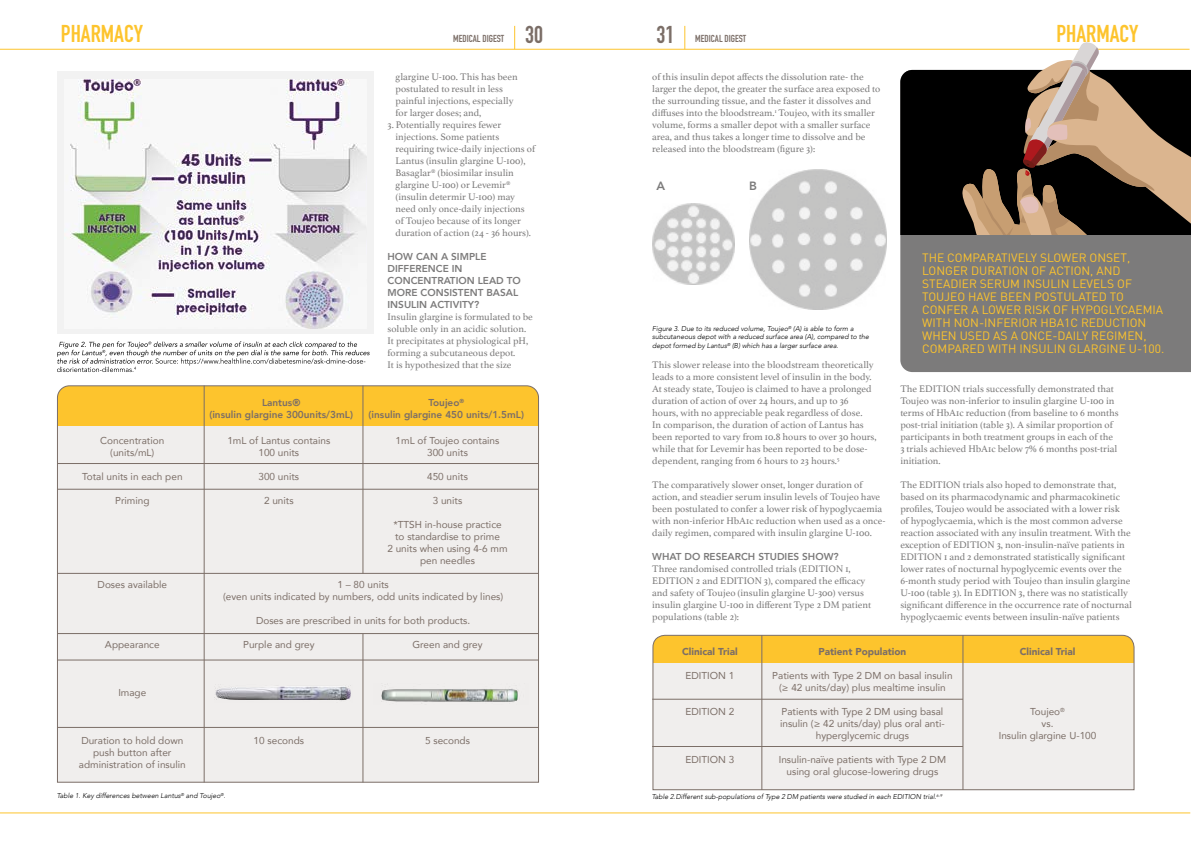
<style>
.page{position:relative;width:1191px;height:842px;background:#fff}
.page>*{position:absolute;margin:0;border:0;box-sizing:border-box;transform-origin:0 0}
.t1{font:700 24px "DIN Condensed";color:#fdc42d}
.t2{font:700 24px "DIN Condensed";color:#7b6e67}
.t3{font:12px/13px "DIN";color:#fdc42d}
.t4{font:800 12px "Avenir";color:#7c7b7b}
.t5{font:10px/12px "Athelas";color:#7c7b7b}
.t6{font:10px/12px "Avenir";color:#7b6e67;text-align:center}
.t7{font:800 10px/12px "Avenir";color:#7c7b7b}
.t8{font:800 10px/12px "Avenir";color:#7b6e67;text-align:center}
.t9{font:900 10px "Avenir";color:#7b6e67}
.t10{font:700 10px "DIN Condensed";color:#7b6e67}
.t11{font:italic 300 7px/8.4px "Avenir";color:#000}
</style>
<div class="page">
<div style="left:57px;top:71px;width:316px;height:263px;background:#f2f2f2"></div>
<img style="left:66px;top:79px;width:297px;height:250px">
<svg style="left:57px;top:341px;width:313px;height:31px"></svg>
<svg style="left:514px;top:26px;width:1px;height:23px"></svg>
<hr style="left:0;top:49px;width:1189px;height:1px;background:#fdc42d">
<hr style="left:0;top:813px;width:1190px;height:1px;background:#fdc42d">
<svg style="left:57px;top:385px;width:482px;height:398px"></svg>
<hr style="left:204px;top:386px;width:1px;height:396px;background:#7b6e67">
<hr style="left:363px;top:386px;width:1px;height:188px;background:#7b6e67">
<hr style="left:57px;top:463px;width:482px;height:1px;background:#7b6e67">
<hr style="left:57px;top:489px;width:482px;height:1px;background:#7b6e67">
<hr style="left:57px;top:573px;width:482px;height:1px;background:#7b6e67">
<hr style="left:57px;top:633px;width:482px;height:1px;background:#7b6e67">
<hr style="left:57px;top:660px;width:482px;height:1px;background:#7b6e67">
<hr style="left:57px;top:727px;width:482px;height:1px;background:#7b6e67">
<hr style="left:363px;top:634px;width:1px;height:148px;background:#7b6e67">
<img style="left:215px;top:685px;width:137px;height:18px">
<img style="left:374px;top:683px;width:155px;height:21px">
<svg style="left:652px;top:635px;width:482px;height:155px"></svg>
<svg style="left:684px;top:26px;width:1px;height:23px"></svg>
<img style="left:652px;top:204px;width:82px;height:80px">
<img style="left:749px;top:170px;width:137px;height:139px">
<hr style="left:761px;top:635px;width:1px;height:155px;background:#7b6e67">
<hr style="left:962px;top:635px;width:1px;height:155px;background:#7b6e67">
<hr style="left:652px;top:699px;width:311px;height:1px;background:#7b6e67">
<hr style="left:652px;top:746px;width:311px;height:1px;background:#7b6e67">
<div style="left:900px;top:234px;width:291px;height:138px;background:#7c7b7b"></div>
<div style="left:900px;top:70px;width:291px;height:164px;background:#000"></div>
<svg style="left:961px;top:42px;width:230px;height:192px"></svg>
<h1 class="t1" style="left:61px;top:17px;width:84px">PHARMACY</h1>
<p class="t10" style="left:453px;top:32px;width:52px">MEDICAL DIGEST</p>
<h1 class="t2" style="left:525px;top:18px;width:19px">30</h1>
<p class="t5" style="left:395px;top:70px;width:124px">glargine U-100. This has been postulated to result in less painful injections, especially for larger doses; and,</p>
<p class="t5" style="left:395px;top:118px;width:141px;text-indent:-8px">3. Potentially requires fewer injections. Some patients requiring twice-daily injections of<br>Lantus (insulin glargine U-100),<br>Basaglar® (biosimilar insulin glargine U-100) or Levemir® (insulin determir U-100) may need only once-daily injections of Toujeo because of its longer duration of action (24 - 36 hours).</p>
<p class="t7" style="left:387px;top:250px;width:135px">HOW CAN A SIMPLE<br>DIFFERENCE IN<br>CONCENTRATION LEAD TO<br>MORE CONSISTENT BASAL<br>INSULIN ACTIVITY?</p>
<p class="t5" style="left:387px;top:310px;width:147px">Insulin glargine is formulated to be soluble only in an acidic solution.<br>It precipitates at physiological pH, forming a subcutaneous depot.<br>It is hypothesized that the size</p>
<p class="t6" style="left:100px;top:434px;width:66px">Concentration (units/mL)</p>
<p class="t6" style="left:82px;top:470px;width:102px">Total units in each pen</p>
<p class="t6" style="left:115px;top:494px;width:36px">Priming</p>
<p class="t6" style="left:98px;top:578px;width:71px">Doses available</p>
<p class="t6" style="left:105px;top:638px;width:56px">Appearance</p>
<p class="t6" style="left:118px;top:686px;width:29px">Image</p>
<p class="t6" style="left:79px;top:734px;width:108px">Duration to hold down push button after administration of insulin</p>
<p class="t8" style="left:209px;top:397px;width:145px">Lantus®<br>(insulin glargine 300units/3mL)</p>
<p class="t8" style="left:368px;top:397px;width:157px">Toujeo<sup>®<br></sup>(insulin glargine 450 units/1.5mL)</p>
<p class="t6" style="left:227px;top:434px;width:104px">1mL of Lantus contains<br>100 units</p>
<p class="t6" style="left:258px;top:470px;width:42px">300 units</p>
<p class="t6" style="left:264px;top:494px;width:31px">2 units</p>
<p class="t6" style="left:396px;top:434px;width:105px">1mL of Toujeo contains<br>300 units</p>
<p class="t6" style="left:427px;top:470px;width:42px">450 units</p>
<p class="t6" style="left:433px;top:494px;width:31px">3 units</p>
<p class="t6" style="left:387px;top:518px;width:122px">*TTSH in-house practice to standardise to prime<br>2 units when using 4-6 mm pen needles</p>
<p class="t6" style="left:223px;top:579px;width:282px">1 – 80 units<br>(even units indicated by numbers, odd units indicated by lines)</p>
<p class="t6" style="left:256px;top:615px;width:216px">Doses are prescribed in units for both products.</p>
<p class="t6" style="left:243px;top:638px;width:73px">Purple and grey</p>
<p class="t6" style="left:254px;top:734px;width:52px">10 seconds</p>
<p class="t6" style="left:412px;top:638px;width:72px">Green and grey</p>
<p class="t6" style="left:425px;top:734px;width:46px">5 seconds</p>
<p class="t11" style="left:57px;top:791px;width:170px">Table 1. Key differences between Lantus<sup>®</sup> and Toujeo<sup>®</sup>.</p>
<h1 class="t2" style="left:656px;top:18px;width:19px">31</h1>
<p class="t10" style="left:695px;top:32px;width:52px">MEDICAL DIGEST</p>
<h1 class="t1" style="left:1056px;top:17px;width:84px">PHARMACY</h1>
<p class="t5" style="left:652px;top:71px;width:230px">of this insulin depot affects the dissolution rate- the larger the depot, the greater the surface area exposed to the surrounding tissue, and the faster it dissolves and diffuses into the bloodstream.<sup>1</sup> Toujeo, with its smaller volume, forms a smaller depot with a smaller surface area, and thus takes a longer time to dissolve and be released into the bloodstream (figure 3):</p>
<p class="t4" style="left:656px;top:177px;width:10px">A</p>
<p class="t4" style="left:749px;top:177px;width:9px">B</p>
<p class="t11" style="left:652px;top:324px;width:218px">Figure 3. Due to its reduced volume, Toujeo<sup>®</sup> (A) is able to form a subcutaneous depot with a reduced surface area (A), compared to the depot formed by Lantus<sup>®</sup> (B) which has a larger surface area.</p>
<p class="t5" style="left:652px;top:359px;width:226px">This slower release into the bloodstream theoretically leads to a more consistent level of insulin in the body.<br>At steady state, Toujeo is claimed to have a prolonged duration of action of over 24 hours, and up to 36 hours, with no appreciable peak regardless of dose.<br>In comparison, the duration of action of Lantus has been reported to vary from 10.8 hours to over 30 hours, while that for Levemir has been reported to be dose&shy;dependent, ranging from 6 hours to 23 hours.<sup>5</sup></p>
<p class="t5" style="left:652px;top:479px;width:235px">The comparatively slower onset, longer duration of action, and steadier serum insulin levels of Toujeo have been postulated to confer a lower risk of hypoglycaemia with non-inferior HbA1c reduction when used as a once&shy;daily regimen, compared with insulin glargine U-100.</p>
<p class="t7" style="left:652px;top:551px;width:188px">WHAT DO RESEARCH STUDIES SHOW?</p>
<p class="t5" style="left:652px;top:563px;width:220px">Three randomised controlled trials (EDITION 1, EDITION 2 and EDITION 3), compared the efficacy and safety of Toujeo (insulin glargine U-300) versus insulin glargine U-100 in different Type 2 DM patient populations (table 2):</p>
<p class="t3" style="left:922px;top:251px;width:244px">THE COMPARATIVELY SLOWER ONSET, LONGER DURATION OF ACTION, AND STEADIER SERUM INSULIN LEVELS OF TOUJEO HAVE BEEN POSTULATED TO CONFER A LOWER RISK OF HYPOGLYCAEMIA WITH NON-INFERIOR HBA1C REDUCTION WHEN USED AS A ONCE-DAILY REGIMEN, COMPARED WITH INSULIN GLARGINE U-100.</p>
<p class="t5" style="left:900px;top:383px;width:220px">The EDITION trials successfully demonstrated that Toujeo was non-inferior to insulin glargine U-100 in terms of HbA1c reduction (from baseline to 6 months post-trial initiation (table 3). A similar proportion of participants in both treatment groups in each of the 3 trials achieved HbA1c below 7% 6 months post-trial initiation.</p>
<p class="t5" style="left:900px;top:479px;width:233px">The EDITION trials also hoped to demonstrate that, based on its pharmacodynamic and pharmacokinetic profiles, Toujeo would be associated with a lower risk<br>of hypoglycaemia, which is the most common adverse reaction associated with any insulin treatment. With the exception of EDITION 3, non-insulin-naïve patients in EDITION 1 and 2 demonstrated statistically significant lower rates of nocturnal hypoglycemic events over the 6-month study period with Toujeo than insulin glargine U-100 (table 3). In EDITION 3, there was no statistically significant difference in the occurrence rate of nocturnal hypoglycaemic events between insulin-naïve patients</p>
<p class="t9" style="left:682px;top:643px;width:57px">Clinical Trial</p>
<p class="t6" style="left:685px;top:669px;width:50px">EDITION 1</p>
<p class="t6" style="left:685px;top:705px;width:50px">EDITION 2</p>
<p class="t6" style="left:685px;top:753px;width:50px">EDITION 3</p>
<p class="t9" style="left:818px;top:643px;width:89px">Patient Population</p>
<p class="t6" style="left:772px;top:669px;width:182px">Patients with Type 2 DM on basal insulin (≥ 42 units/day) plus mealtime insulin</p>
<p class="t6" style="left:780px;top:705px;width:166px">Patients with Type 2 DM using basal insulin (≥ 42 units/day) plus oral anti&shy;hyperglycemic drugs</p>
<p class="t6" style="left:778px;top:753px;width:169px">Insulin-naïve patients with Type 2 DM using oral glucose-lowering drugs</p>
<p class="t11" style="left:652px;top:793px;width:292px">Table 2.Different sub-populations of Type 2 DM patients were studied in each EDITION trial.<sup>6-9</sup></p>
<p class="t9" style="left:1019px;top:643px;width:57px">Clinical Trial</p>
<p class="t6" style="left:998px;top:705px;width:99px">Toujeo<sup>®<br></sup>vs.<br>Insulin glargine U-100</p>
</div>
